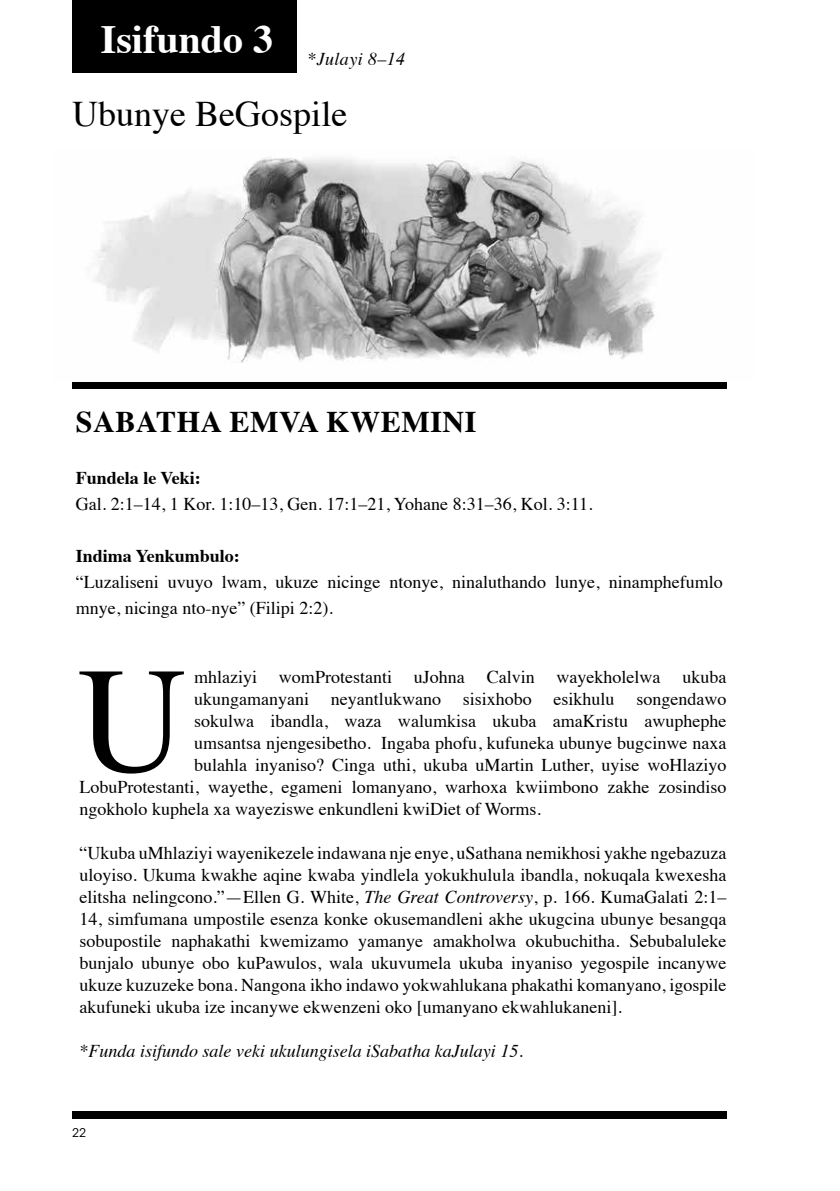
<style>
.page{position:relative;width:840px;height:1191px;background:#fff}
.page>*{position:absolute;margin:0;border:0;box-sizing:border-box;transform-origin:0 0}
.t1{font:151px "Times";color:#000}
.t2{font:700 40px "Times";color:#fff}
.t3{font:36px "Times";color:#000}
.t4{font:700 30px "Times";letter-spacing:.02em;color:#000}
.t5{font:18px/22px "Times";color:#000;text-align:justify}
.t6{font:italic 18px "Times";color:#000}
.t7{font:700 18px "Times";color:#000}
.t8{font:italic 18px "Times";letter-spacing:.02em;color:#000}
.t9{font:12px "ITC Avant Garde Std";color:#000}
.s1{font-style:italic}
</style>
<div class="page">
<div style="left:72px;top:1111px;width:654px;height:8px;background:#000"></div>
<div style="left:72px;top:0;width:225px;height:72px;background:#000"></div>
<div style="left:72px;top:382px;width:654px;height:7px;background:#000"></div>
<img style="left:94px;top:157px;width:567px;height:206px">
<h2 class="t2" style="left:101px;top:1px;width:174px">Isifundo 3</h2>
<p class="t8" style="left:307px;top:43px;width:99px">*Julayi 8–14</p>
<h3 class="t3" style="left:72px;top:80px;width:276px">Ubunye BeGospile</h3>
<h3 class="t4" style="left:76px;top:393px;width:402px">SABATHA EMVA KWEMINI</h3>
<p class="t7" style="left:76px;top:460px;width:127px">Fundela le Veki:</p>
<p class="t5" style="left:76px;top:491px;width:518px">Gal. 2:1–14, 1 Kor. 1:10–13, Gen. 17:1–21, Yohane 8:31–36, Kol. 3:11.</p>
<p class="t7" style="left:76px;top:538px;width:165px">Indima Yenkumbulo:</p>
<p class="t5" style="left:76px;top:567px;width:648px;line-height:26px">“Luzaliseni uvuyo lwam, ukuze nicinge ntonye, ninaluthando lunye, ninamphefumlo mnye, nicinga nto-nye” (Filipi 2:2).</p>
<h1 class="t1" style="left:77px;top:579px;width:111px">U</h1>
<p class="t5" style="left:194px;top:665px;width:533px">mhlaziyi womProtestanti uJohna Calvin wayekholelwa ukuba</p>
<p class="t5" style="left:194px;top:687px;width:533px">ukungamanyani neyantlukwano sisixhobo esikhulu songendawo</p>
<p class="t5" style="left:194px;top:709px;width:533px">sokulwa ibandla, waza walumkisa ukuba amaKristu awuphephe</p>
<p class="t5" style="left:194px;top:731px;width:533px">umsantsa njengesibetho. Ingaba phofu, kufuneka ubunye bugcinwe naxa</p>
<p class="t5" style="left:194px;top:753px;width:533px">bulahla inyaniso? Cinga uthi, ukuba uMartin Luther, uyise woHlaziyo</p>
<p class="t5" style="left:79px;top:775px;width:648px">LobuProtestanti, wayethe, egameni lomanyano, warhoxa kwiimbono zakhe zosindiso</p>
<p class="t5" style="left:79px;top:797px;width:463px">ngokholo kuphela xa wayeziswe enkundleni kwiDiet of Worms.</p>
<p class="t5" style="left:79px;top:841px;width:648px">“Ukuba uMhlaziyi wayenikezele indawana nje enye, uSathana nemikhosi yakhe ngebazuza uloyiso. Ukuma kwakhe aqine kwaba yindlela yokukhulula ibandla, nokuqala kwexesha elitsha nelingcono.”—Ellen G. White, <span class="s1">The Great Controversy</span>, p. 166. KumaGalati 2:1– 14, simfumana umpostile esenza konke okusemandleni akhe ukugcina ubunye besangqa sobupostile naphakathi kwemizamo yamanye amakholwa okubuchitha. Sebubaluleke bunjalo ubunye obo kuPawulos, wala ukuvumela ukuba inyaniso yegospile incanywe ukuze kuzuzeke bona. Nangona ikho indawo yokwahlukana phakathi komanyano, igospile akufuneki ukuba ize incanywe ekwenzeni oko [umanyano ekwahlukaneni].</p>
<p class="t6" style="left:79px;top:1035px;width:444px">*Funda isifundo sale veki ukulungisela iSabatha kaJulayi 15.</p>
<p class="t9" style="left:72px;top:1125px;width:15px">22</p>
</div>
